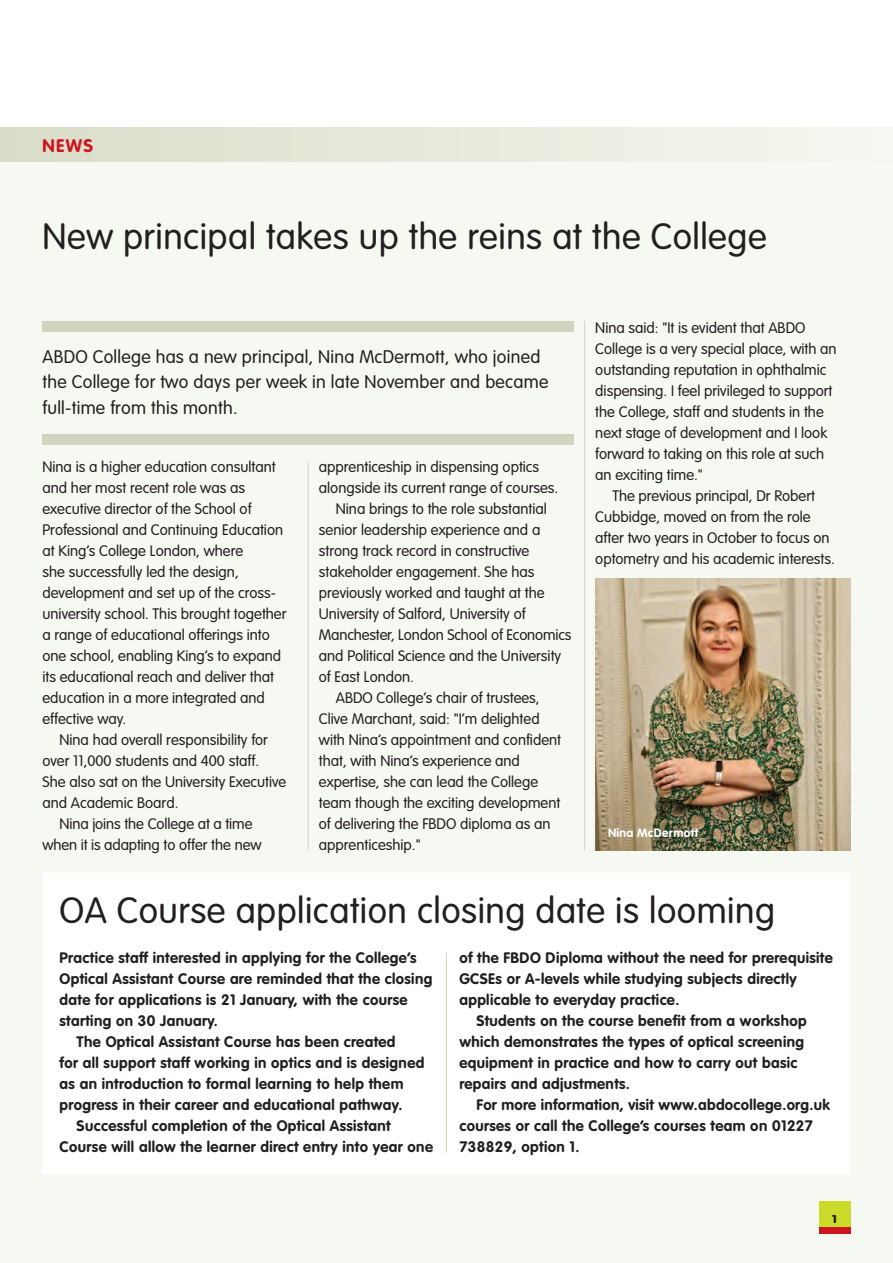
<style>
.page{position:relative;width:893px;height:1263px;background:#fff}
.page>*{position:absolute;margin:0;border:0;box-sizing:border-box;transform-origin:0 0}
.t1{font:300 36px "VAG Rounded";letter-spacing:.015em;color:#231f20}
.t2{font:300 18px/25.5px "VAG Rounded";letter-spacing:.015em;color:#231f20}
.t3{font:700 18px "VAG Rounded";color:#cd151d}
.t4{font:300 15px/21px "VAG Rounded";color:#231f20}
.t5{font:700 15px "VAG Rounded";letter-spacing:.025em;color:#231f20}
.t6{font:700 12px "VAG Rounded";letter-spacing:.025em;color:#fff}
.t7{font:900 11.25px "VAG Rounded";color:#231f20;scale:1.25 1}
</style>
<div class="page">
<div style="left:0;top:128px;width:893px;height:1135px;background:#f6f8f2"></div>
<div style="left:43px;top:872px;width:807px;height:302px;background:#fff"></div>
<div style="left:819px;top:1201px;width:31px;height:32px;background:#cadb2a"></div>
<div style="left:819px;top:1227px;width:31px;height:6px;background:#cd151d"></div>
<div style="left:0;top:128px;width:893px;height:34px;background:linear-gradient(to right,#daddc9,#f6f7f0)"></div>
<hr style="left:446px;top:952px;width:1px;height:200px;background:#d1d5be">
<img style="left:595px;top:578px;width:255px;height:272px">
<hr style="left:584px;top:321px;width:1px;height:529px;background:#d1d5be">
<hr style="left:308px;top:461px;width:1px;height:389px;background:#d1d5be">
<div style="left:43px;top:321px;width:531px;height:11px;background:#d1d5be"></div>
<div style="left:43px;top:434px;width:531px;height:10px;background:#d1d5be"></div>
<p class="t3" style="left:43px;top:138px;width:52px">NEWS</p>
<h1 class="t1" style="left:43px;top:221px;width:726px">New principal takes up the reins at the College</h1>
<p class="t2" style="left:43px;top:345px;width:507px">ABDO College has a new principal, Nina McDermott, who joined the College for two days per week in late November and became full-time from this month.</p>
<p class="t4" style="left:43px;top:457px;width:245px">Nina is a higher education consultant and her most recent role was as executive director of the School of Professional and Continuing Education at King’s College London, where<br>she successfully led the design, development and set up of the cross&shy;university school. This brought together a range of educational offerings into one school, enabling King’s to expand its educational reach and deliver that education in a more integrated and effective way.</p>
<p class="t4" style="left:60px;top:730px;width:210px">Nina had overall responsibility for</p>
<p class="t4" style="left:43px;top:751px;width:218px">over 11,000 students and 400 staff.</p>
<p class="t4" style="left:43px;top:772px;width:245px">She also sat on the University Executive</p>
<p class="t4" style="left:43px;top:793px;width:137px">and Academic Board.</p>
<p class="t4" style="left:60px;top:814px;width:194px">Nina joins the College at a time</p>
<p class="t4" style="left:43px;top:835px;width:221px">when it is adapting to offer the new</p>
<p class="t4" style="left:319px;top:457px;width:222px">apprenticeship in dispensing optics</p>
<p class="t4" style="left:319px;top:478px;width:241px">alongside its current range of courses.</p>
<p class="t4" style="left:336px;top:499px;width:212px">Nina brings to the role substantial</p>
<p class="t4" style="left:319px;top:520px;width:223px">senior leadership experience and a</p>
<p class="t4" style="left:319px;top:541px;width:212px">strong track record in constructive</p>
<p class="t4" style="left:319px;top:562px;width:217px">stakeholder engagement. She has</p>
<p class="t4" style="left:319px;top:583px;width:227px">previously worked and taught at the</p>
<p class="t4" style="left:319px;top:604px;width:208px">University of Salford, University of</p>
<p class="t4" style="left:319px;top:625px;width:254px">Manchester, London School of Economics</p>
<p class="t4" style="left:319px;top:646px;width:244px">and Political Science and the University</p>
<p class="t4" style="left:319px;top:667px;width:97px">of East London.</p>
<p class="t4" style="left:336px;top:688px;width:205px">ABDO College’s chair of trustees,</p>
<p class="t4" style="left:319px;top:709px;width:222px">Clive Marchant, said: "I’m delighted</p>
<p class="t4" style="left:319px;top:730px;width:244px">with Nina’s appointment and confident</p>
<p class="t4" style="left:319px;top:751px;width:203px">that, with Nina’s experience and</p>
<p class="t4" style="left:319px;top:772px;width:221px">expertise, she can lead the College</p>
<p class="t4" style="left:319px;top:793px;width:243px">team though the exciting development</p>
<p class="t4" style="left:319px;top:814px;width:233px">of delivering the FBDO diploma as an</p>
<p class="t4" style="left:319px;top:835px;width:103px">apprenticeship."</p>
<p class="t4" style="left:595px;top:318px;width:243px">Nina said: "It is evident that ABDO College is a very special place, with an outstanding reputation in ophthalmic dispensing. I feel privileged to support the College, staff and students in the next stage of development and I look forward to taking on this role at such an exciting time."</p>
<p class="t4" style="left:595px;top:486px;width:241px;text-indent:17px">The previous principal, Dr Robert Cubbidge, moved on from the role after two years in October to focus on optometry and his academic interests.</p>
<p class="t6" style="left:608px;top:827px;width:92px">Nina McDermott</p>
<h1 class="t1" style="left:60px;top:895px;width:717px">OA Course application closing date is looming</h1>
<p class="t5" style="left:60px;top:951px;width:359px">Practice staff interested in applying for the College’s</p>
<p class="t5" style="left:60px;top:972px;width:374px">Optical Assistant Course are reminded that the closing</p>
<p class="t5" style="left:60px;top:993px;width:350px">date for applications is 21 January, with the course</p>
<p class="t5" style="left:60px;top:1014px;width:160px">starting on 30 January.</p>
<p class="t5" style="left:77px;top:1035px;width:320px">The Optical Assistant Course has been created</p>
<p class="t5" style="left:60px;top:1056px;width:366px">for all support staff working in optics and is designed</p>
<p class="t5" style="left:60px;top:1077px;width:345px">as an introduction to formal learning to help them</p>
<p class="t5" style="left:60px;top:1098px;width:344px">progress in their career and educational pathway.</p>
<p class="t5" style="left:77px;top:1119px;width:315px">Successful completion of the Optical Assistant</p>
<p class="t5" style="left:60px;top:1140px;width:375px">Course will allow the learner direct entry into year one</p>
<p class="t5" style="left:459px;top:951px;width:375px">of the FBDO Diploma without the need for prerequisite</p>
<p class="t5" style="left:459px;top:972px;width:339px">GCSEs or A-levels while studying subjects directly</p>
<p class="t5" style="left:459px;top:993px;width:222px">applicable to everyday practice.</p>
<p class="t5" style="left:476px;top:1014px;width:332px">Students on the course benefit from a workshop</p>
<p class="t5" style="left:459px;top:1035px;width:346px">which demonstrates the types of optical screening</p>
<p class="t5" style="left:459px;top:1056px;width:340px">equipment in practice and how to carry out basic</p>
<p class="t5" style="left:459px;top:1077px;width:172px">repairs and adjustments.</p>
<p class="t5" style="left:476px;top:1098px;width:355px">For more information, visit www.abdocollege.org.uk</p>
<p class="t5" style="left:459px;top:1119px;width:355px">courses or call the College’s courses team on 01227</p>
<p class="t5" style="left:459px;top:1140px;width:122px">738829, option 1.</p>
<p class="t7" style="left:832px;top:1214px;width:5px">1</p>
</div>
